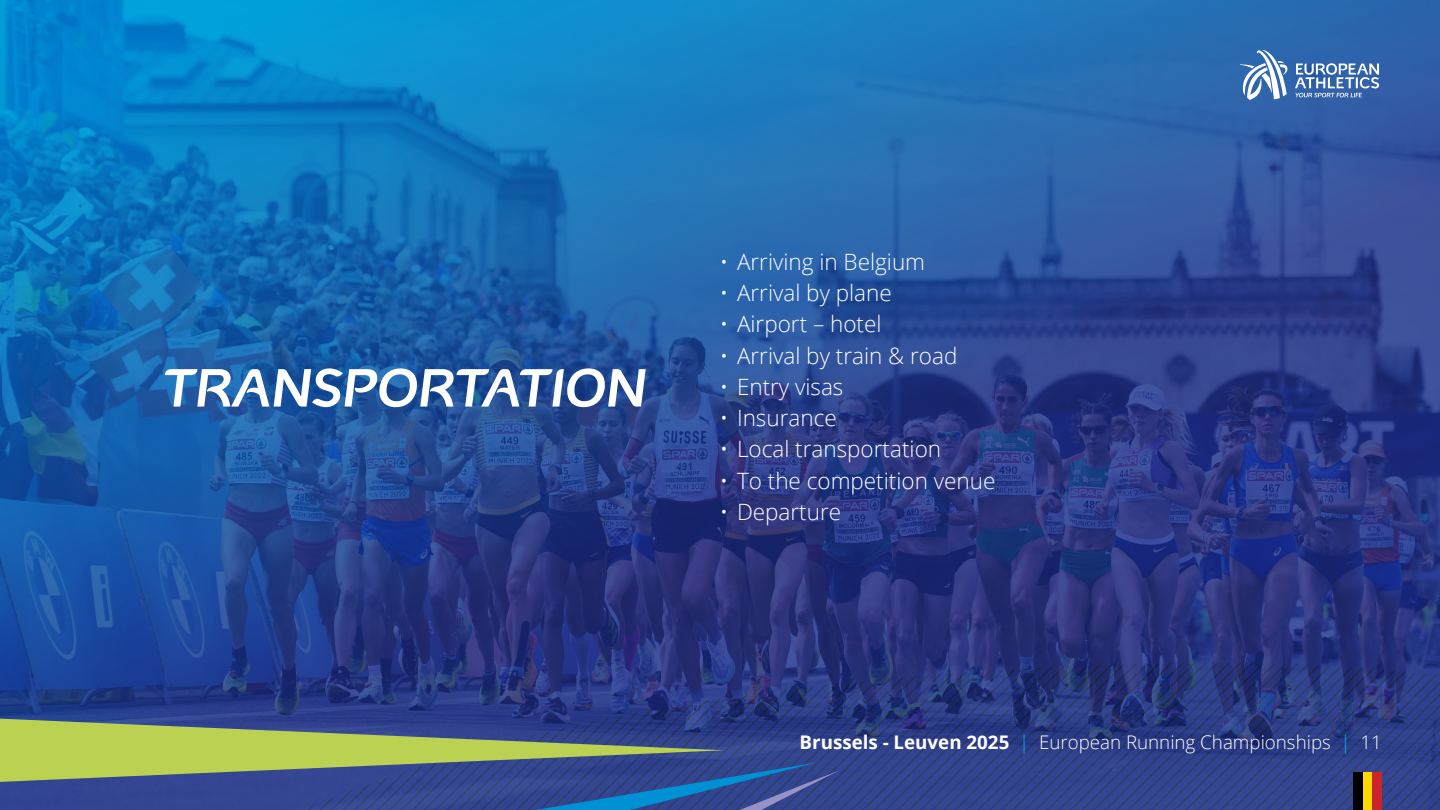
<style>
.page{position:relative;width:1440px;height:810px;background:#fff}
.page>*{position:absolute;margin:0;border:0;box-sizing:border-box;transform-origin:0 0}
.t1{font:56.25px "Tracks";color:#fff}
.t2{font:300 22.5px "Open Sans";color:#fff}
.t3{font:300 18.75px "Open Sans";color:#fff}
.s1{font-weight:700}
.s2{color:#00b4e4}
</style>
<div class="page">
<img style="left:0;top:0;width:1440px;height:810px">
<div style="left:1353px;top:772px;width:10px;height:38px;background:#000"></div>
<div style="left:1363px;top:772px;width:9px;height:38px;background:#ffd900"></div>
<div style="left:1372px;top:772px;width:10px;height:38px;background:#cc242b"></div>
<svg style="left:0;top:762px;width:840px;height:48px;background:#304c95"></svg>
<svg style="left:0;top:715px;width:724px;height:70px;background:#6f8271"></svg>
<svg style="left:1240px;top:50px;width:48px;height:50px"></svg>
<svg style="left:1295px;top:63px;width:84px;height:34px"></svg>
<h1 class="t1" style="left:160px;top:354px;width:494px">TRANSPORTATION</h1>
<p class="t2" style="left:720px;top:246px;width:207px">• Arriving in Belgium</p>
<p class="t2" style="left:720px;top:278px;width:173px">• Arrival by plane</p>
<p class="t2" style="left:720px;top:309px;width:163px">• Airport – hotel</p>
<p class="t2" style="left:720px;top:340px;width:239px">• Arrival by train &amp; road</p>
<p class="t2" style="left:720px;top:371px;width:125px">• Entry visas</p>
<p class="t2" style="left:720px;top:403px;width:118px">• Insurance</p>
<p class="t2" style="left:720px;top:434px;width:223px">• Local transportation</p>
<p class="t2" style="left:720px;top:465px;width:277px">• To the competition venue</p>
<p class="t2" style="left:720px;top:496px;width:123px">• Departure</p>
<p class="t3" style="left:800px;top:730px;width:584px"><span class="s1">Brussels - Leuven 2025</span> <span class="s2">|</span> European Running Championships <span class="s2">|</span> 11</p>
</div>
